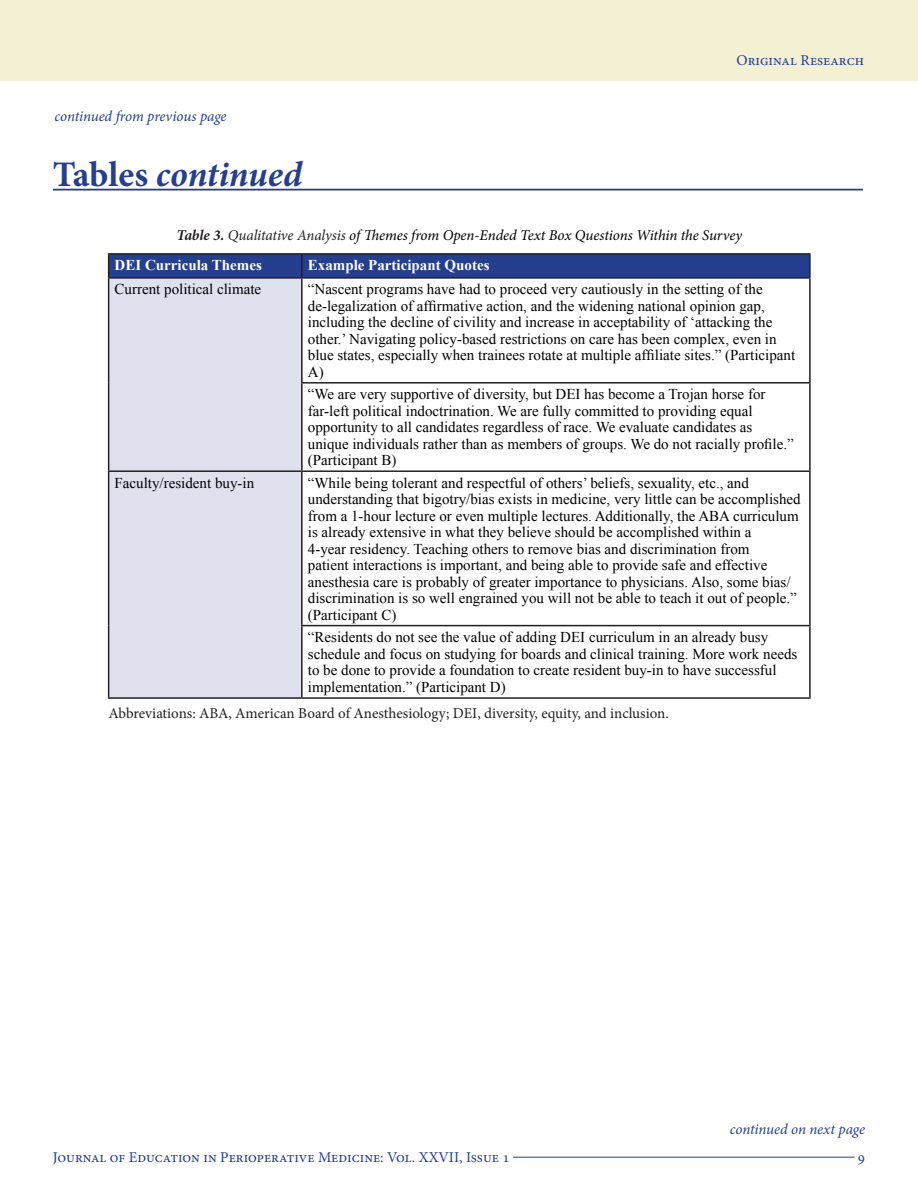
<style>
.page{position:relative;width:918px;height:1188px;background:#fff}
.page>*{position:absolute;margin:0;border:0;box-sizing:border-box;transform-origin:0 0}
.t1{font:italic 700 36px "Minion Pro";color:#253f8e}
.t2{font:15px/16.5px "Times New Roman";color:#000}
.t3{font:15px "Minion Pro";letter-spacing:-.005em;color:#231f20}
.t4{font:italic 15px "Minion Pro";letter-spacing:-.01em;color:#000}
.t5{font:15px "Minion Pro";color:#253f8e}
.t6{font:italic 15px "Minion Pro";letter-spacing:-.01em;color:#253f8e}
.t7{font:700 15px "Times New Roman";color:#fff}
.s1{font-style:normal}
.s2{font-weight:700;color:#231f20}
.s3{color:#231f20}
</style>
<div class="page">
<hr style="left:513px;top:1157px;width:341px;height:1px;background:#253f8e">
<div style="left:0;top:0;width:918px;height:81px;background:#f3f0d3"></div>
<hr style="left:53px;top:189px;width:810px;height:2px;background:#253f8e">
<div style="left:109px;top:279px;width:192px;height:418px;background:#e0e1ee"></div>
<hr style="left:108px;top:253px;width:194px;height:2px;background:#231f20">
<div style="left:108px;top:254px;width:701px;height:23px;background:#253f8e"></div>
<hr style="left:302px;top:253px;width:509px;height:2px;background:#231f20">
<hr style="left:301px;top:255px;width:2px;height:22px;background:#231f20">
<hr style="left:809px;top:255px;width:2px;height:22px;background:#231f20">
<hr style="left:108px;top:277px;width:194px;height:2px;background:#231f20">
<hr style="left:108px;top:279px;width:1px;height:104px;background:#231f20">
<hr style="left:302px;top:277px;width:509px;height:2px;background:#231f20">
<hr style="left:301px;top:279px;width:2px;height:103px;background:#231f20">
<hr style="left:809px;top:279px;width:2px;height:103px;background:#231f20">
<hr style="left:108px;top:383px;width:1px;height:87px;background:#231f20">
<hr style="left:301px;top:382px;width:510px;height:2px;background:#231f20">
<hr style="left:301px;top:384px;width:2px;height:86px;background:#231f20">
<hr style="left:809px;top:384px;width:2px;height:86px;background:#231f20">
<hr style="left:108px;top:470px;width:194px;height:2px;background:#231f20">
<hr style="left:108px;top:472px;width:1px;height:154px;background:#231f20">
<hr style="left:302px;top:470px;width:509px;height:2px;background:#231f20">
<hr style="left:301px;top:472px;width:2px;height:153px;background:#231f20">
<hr style="left:809px;top:472px;width:2px;height:153px;background:#231f20">
<hr style="left:108px;top:626px;width:1px;height:71px;background:#231f20">
<hr style="left:301px;top:625px;width:510px;height:1px;background:#231f20">
<hr style="left:301px;top:626px;width:2px;height:71px;background:#231f20">
<hr style="left:809px;top:626px;width:2px;height:71px;background:#231f20">
<hr style="left:108px;top:697px;width:194px;height:2px;background:#231f20">
<hr style="left:302px;top:697px;width:509px;height:2px;background:#231f20">
<p class="t6" style="left:55px;top:106px;width:174px">continued from previous page</p>
<p class="t1" style="left:53px;top:149px;width:252px"><span class="s1">Tables</span> continued</p>
<p class="t5" style="left:737px;top:50px;width:129px">Original Research</p>
<p class="t4" style="left:177px;top:225px;width:567px"><span class="s2">Table 3.</span> <span class="s3">Qualitative Analysis</span> of Themes from Open-Ended Text Box Questions Within the Survey</p>
<p class="t7" style="left:115px;top:255px;width:149px">DEI Curricula Themes</p>
<p class="t7" style="left:308px;top:255px;width:183px">Example Participant Quotes</p>
<p class="t2" style="left:115px;top:281px;width:148px">Current political climate</p>
<p class="t2" style="left:308px;top:281px;width:489px">“Nascent programs have had to proceed very cautiously in the setting of the de-legalization of affirmative action, and the widening national opinion gap, including the decline of civility and increase in acceptability of ‘attacking the other.’ Navigating policy-based restrictions on care has been complex, even in blue states, especially when trainees rotate at multiple affiliate sites.” (Participant A)</p>
<p class="t2" style="left:308px;top:386px;width:487px">“We are very supportive of diversity, but DEI has become a Trojan horse for far-left political indoctrination. We are fully committed to providing equal opportunity to all candidates regardless of race. We evaluate candidates as unique individuals rather than as members of groups. We do not racially profile.” (Participant B)</p>
<p class="t2" style="left:115px;top:474px;width:141px">Faculty/resident buy-in</p>
<p class="t2" style="left:308px;top:474px;width:494px">“While being tolerant and respectful of others’ beliefs, sexuality, etc., and understanding that bigotry/bias exists in medicine, very little can be accomplished from a 1-hour lecture or even multiple lectures. Additionally, the ABA curriculum is already extensive in what they believe should be accomplished within a<br>4-year residency. Teaching others to remove bias and discrimination from<br>patient interactions is important, and being able to provide safe and effective anesthesia care is probably of greater importance to physicians. Also, some bias/ discrimination is so well engrained you will not be able to teach it out of people.” (Participant C)</p>
<p class="t2" style="left:308px;top:629px;width:491px">“Residents do not see the value of adding DEI curriculum in an already busy schedule and focus on studying for boards and clinical training. More work needs to be done to provide a foundation to create resident buy-in to have successful implementation.” (Participant D)</p>
<p class="t3" style="left:109px;top:703px;width:562px">Abbreviations: ABA, American Board of Anesthesiology; DEI, diversity, equity, and inclusion.</p>
<p class="t6" style="left:730px;top:1119px;width:137px">continued on next page</p>
<p class="t5" style="left:53px;top:1147px;width:458px">Journal of Education in Perioperative Medicine: Vol. XXVII, Issue 1</p>
<p class="t5" style="left:858px;top:1147px;width:9px">9</p>
</div>
